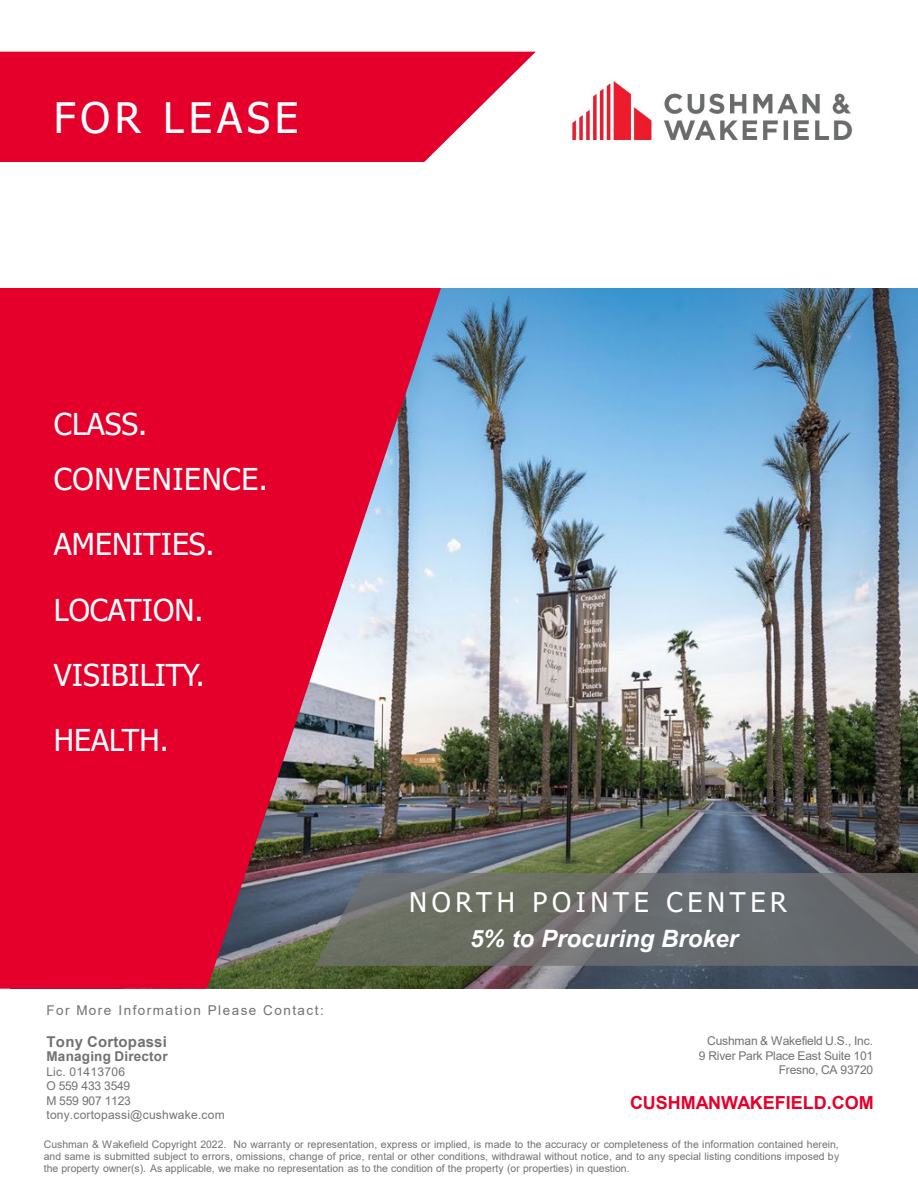
<style>
.page{position:relative;width:918px;height:1188px;background:#fff}
.page>*{position:absolute;margin:0;border:0;box-sizing:border-box;transform-origin:0 0}
.t1{font:42px "Tahoma";letter-spacing:.11em;color:#fff}
.t2{font:30px "Tahoma";color:#fff}
.t3{font:30px/65.1px "Tahoma";letter-spacing:.02em;color:#fff}
.t4{font:27px "Tahoma";letter-spacing:.175em;color:#fff}
.t5{font:italic 700 24px "Arial";color:#fff}
.t6{font:700 18px "Arial";color:#e4002b}
.t7{font:700 15px "Arial";letter-spacing:.015em;color:#717271}
.t8{font:13.5px "Arial";letter-spacing:.11em;color:#717271}
.t9{font:700 13.5px "Arial";letter-spacing:.015em;color:#717271}
.t10{font:12px "Arial";letter-spacing:-.015em;color:#717271}
.t11{font:12px "Arial";letter-spacing:.01em;color:#717271}
.t12{font:12px "Arial";letter-spacing:.025em;color:#717271}
.t13{font:10.5px/12px "Arial";letter-spacing:-.005em;color:#707372;text-align:justify}
</style>
<div class="page">
<img style="left:441px;top:288px;width:477px;height:701px">
<svg style="left:0;top:288px;width:441px;height:701px;fill:#e4002b"></svg>
<svg style="left:315px;top:873px;width:603px;height:93px;fill:#686c6c"></svg>
<svg style="left:0;top:52px;width:536px;height:110px;fill:#e4002b"></svg>
<img style="left:571px;top:81px;width:282px;height:62px">
<p class="t1" style="left:54px;top:90px;width:246px">FOR LEASE</p>
<p class="t2" style="left:54px;top:404px;width:95px">CLASS.</p>
<p class="t3" style="left:54px;top:448px;width:216px">CONVENIENCE.<br>AMENITIES.</p>
<p class="t2" style="left:54px;top:590px;width:151px">LOCATION.</p>
<p class="t2" style="left:54px;top:655px;width:152px">VISIBILITY.</p>
<p class="t2" style="left:54px;top:720px;width:116px">HEALTH.</p>
<p class="t4" style="left:409px;top:884px;width:379px">NORTH POINTE CENTER</p>
<p class="t5" style="left:470px;top:922px;width:269px">5% to Procuring Broker</p>
<p class="t8" style="left:46px;top:1001px;width:279px">For More Information Please Contact:</p>
<p class="t7" style="left:46px;top:1032px;width:122px">Tony Cortopassi</p>
<p class="t9" style="left:46px;top:1047px;width:123px">Managing Director</p>
<p class="t12" style="left:46px;top:1064px;width:80px">Lic. 01413706</p>
<p class="t10" style="left:46px;top:1078px;width:85px">O 559 433 3549</p>
<p class="t10" style="left:46px;top:1092px;width:86px">M 559 907 1123</p>
<p class="t11" style="left:46px;top:1107px;width:180px">tony.cortopassi@cushwake.com</p>
<p class="t10" style="left:707px;top:1033px;width:167px">Cushman &amp; Wakefield U.S., Inc.</p>
<p class="t10" style="left:699px;top:1047px;width:176px">9 River Park Place East Suite 101</p>
<p class="t10" style="left:779px;top:1062px;width:96px">Fresno, CA 93720</p>
<p class="t6" style="left:630px;top:1090px;width:245px">CUSHMANWAKEFIELD.COM</p>
<p class="t13" style="left:44px;top:1138px;width:797px">Cushman &amp; Wakefield Copyright 2022. No warranty or representation, express or implied, is made to the accuracy or completeness of the information contained herein, and same is submitted subject to errors, omissions, change of price, rental or other conditions, withdrawal without notice, and to any special listing conditions imposed by the property owner(s). As applicable, we make no representation as to the condition of the property (or properties) in question.</p>
</div>
